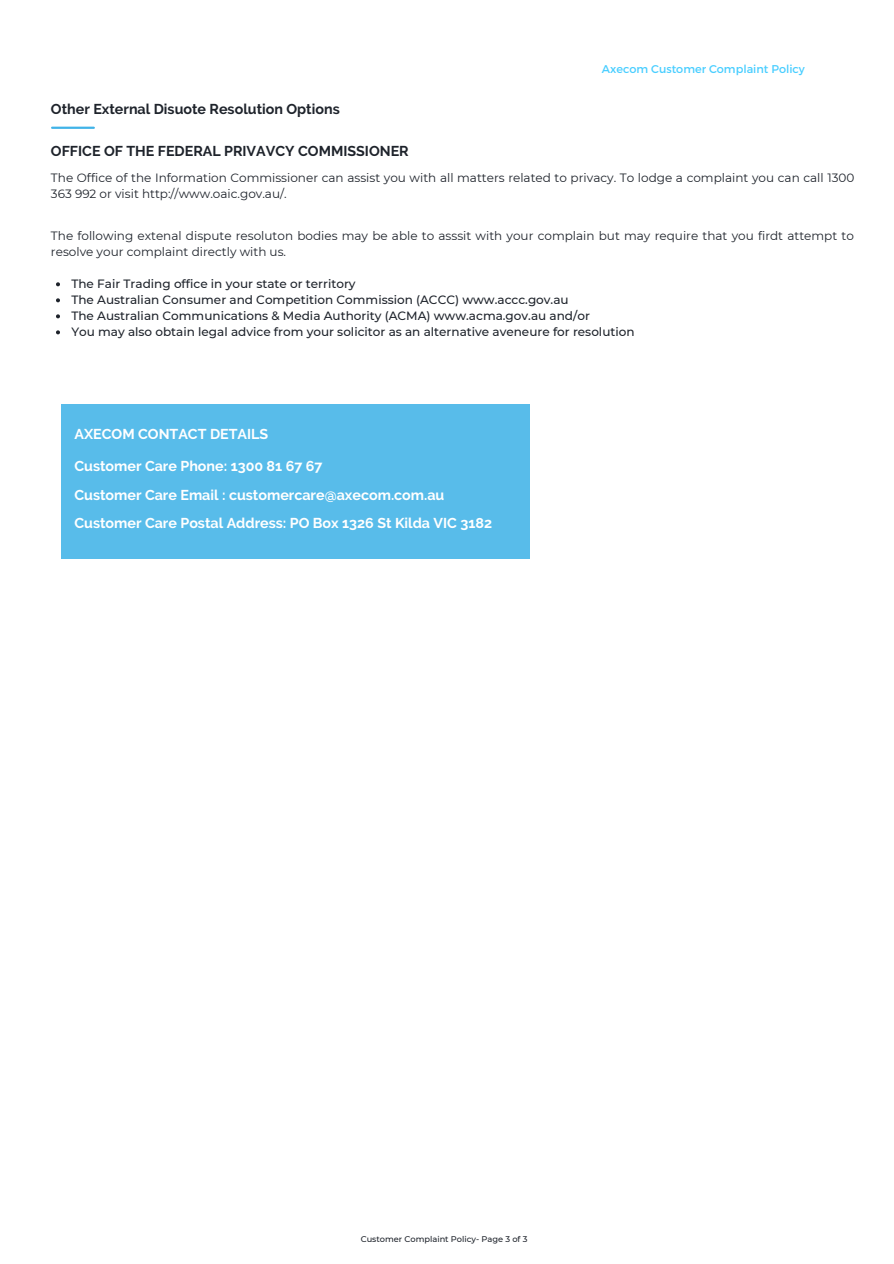
<style>
.page{position:relative;width:894px;height:1264px;background:#fff}
.page>*{position:absolute;margin:0;border:0;box-sizing:border-box;transform-origin:0 0}
.t1{font:700 14.25px "Raleway";color:#fff}
.t2{font:700 14.25px "Raleway";color:#1e232b}
.t3{font:12px/16px "Montserrat";color:#1e232b}
.t4{font:500 12px "Montserrat";color:#1e232b}
.t5{font:11.25px "Montserrat";color:#49ceff}
.t6{font:500 8.25px "Montserrat";color:#1e232b}
</style>
<div class="page">
<hr style="left:52px;top:127px;width:42px;height:2px;background:#41b3e8">
<div style="left:61px;top:404px;width:468px;height:155px;background:#58bcea"></div>
<svg style="left:56px;top:282px;width:4px;height:4px"></svg>
<svg style="left:56px;top:298px;width:4px;height:4px"></svg>
<svg style="left:56px;top:314px;width:4px;height:4px"></svg>
<svg style="left:56px;top:330px;width:4px;height:4px"></svg>
<p class="t5" style="left:601px;top:61px;width:204px">Axecom Customer Complaint Policy</p>
<p class="t2" style="left:51px;top:101px;width:290px">Other External Disuote Resolution Options</p>
<p class="t2" style="left:51px;top:142px;width:359px">OFFICE OF THE FEDERAL PRIVAVCY COMMISSIONER</p>
<p class="t3" style="left:51px;top:169px;width:804px">The Office of the Information Commissioner can assist you with all matters related to privacy. To lodge a complaint you can call 1300<br>363 992 or visit http://www.oaic.gov.au/.</p>
<p class="t3" style="left:51px;top:228px;width:804px">The following extenal dispute resoluton bodies may be able to asssit with your complain but may require that you firdt attempt to resolve your complaint directly with us.</p>
<p class="t4" style="left:71px;top:277px;width:286px">The Fair Trading office in your state or territory</p>
<p class="t4" style="left:71px;top:293px;width:498px">The Australian Consumer and Competition Commission (ACCC) www.accc.gov.au</p>
<p class="t4" style="left:71px;top:309px;width:520px">The Australian Communications &amp; Media Authority (ACMA) www.acma.gov.au and/or</p>
<p class="t4" style="left:71px;top:325px;width:564px">You may also obtain legal advice from your solicitor as an alternative aveneure for resolution</p>
<p class="t1" style="left:74px;top:425px;width:195px">AXECOM CONTACT DETAILS</p>
<p class="t1" style="left:74px;top:457px;width:249px">Customer Care Phone: 1300 81 67 67</p>
<p class="t1" style="left:74px;top:486px;width:371px">Customer Care Email : customercare@axecom.com.au</p>
<p class="t1" style="left:74px;top:515px;width:419px">Customer Care Postal Address: PO Box 1326 St Kilda VIC 3182</p>
<p class="t6" style="left:360px;top:1233px;width:168px">Customer Complaint Policy- Page 3 of 3</p>
</div>
